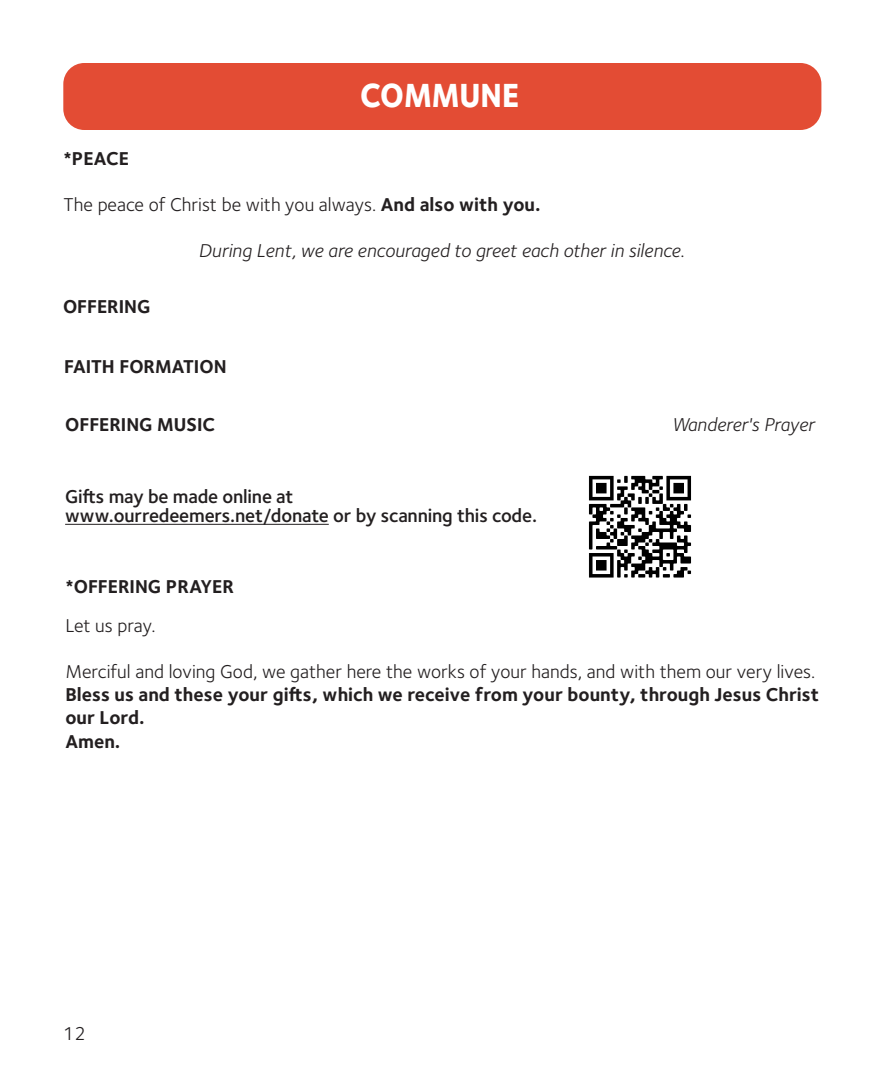
<style>
.page{position:relative;width:882px;height:1071px;background:#fff}
.page>*{position:absolute;margin:0;border:0;box-sizing:border-box;transform-origin:0 0}
.t1{font:800 34.65px "Foundry Sterling";color:#fff;scale:.91 1}
.t2{font:700 19.25px/23.1px "Foundry Sterling";color:#231f20}
.t3{font:600 19.25px/19.2px "Foundry Sterling";letter-spacing:-.01em;color:#231f20}
.t4{font:italic 19.25px "Foundry Sterling";color:#231f20}
.t5{font:19.25px "Foundry Sterling";color:#231f20}
.s1{font-weight:700}
.s2{font-weight:400}
</style>
<div class="page">
<div style="left:63px;top:63px;width:758px;height:67px;background:#e34c34;border-radius:21px"></div>
<img style="left:588px;top:475px;width:104px;height:103px">
<hr style="left:65px;top:524px;width:264px;height:1px;background:#231f20">
<p class="t1" style="left:360px;top:74px;width:176px">COMMUNE</p>
<p class="t2" style="left:64px;top:148px;width:67px">*PEACE</p>
<p class="t5" style="left:64px;top:193px;width:479px">The peace of Christ be with you always. <span class="s1">And also with you.</span></p>
<p class="t4" style="left:199px;top:240px;width:487px">During Lent, we are encouraged to greet each other in silence.</p>
<p class="t2" style="left:63px;top:296px;width:89px">OFFERING</p>
<p class="t2" style="left:64px;top:356px;width:164px">FAITH FORMATION</p>
<p class="t2" style="left:65px;top:413px;width:151px">OFFERING MUSIC</p>
<p class="t4" style="left:672px;top:413px;width:144px">Wanderer's Prayer</p>
<p class="t3" style="left:65px;top:488px;width:473px">Gifts may be made online at www.ourredeemers.net/donate or by scanning this code.</p>
<p class="t2" style="left:65px;top:576px;width:170px">*OFFERING PRAYER</p>
<p class="t5" style="left:65px;top:614px;width:92px">Let us pray.</p>
<p class="t2" style="left:65px;top:661px;width:755px"><span class="s2">Merciful and loving God, we gather here the works of your hands, and with them our very lives.<br></span>Bless us and these your gifts, which we receive from your bounty, through Jesus Christ our Lord.</p>
<p class="t2" style="left:65px;top:730px;width:57px">Amen.</p>
<p class="t5" style="left:63px;top:1023px;width:24px">12</p>
</div>
